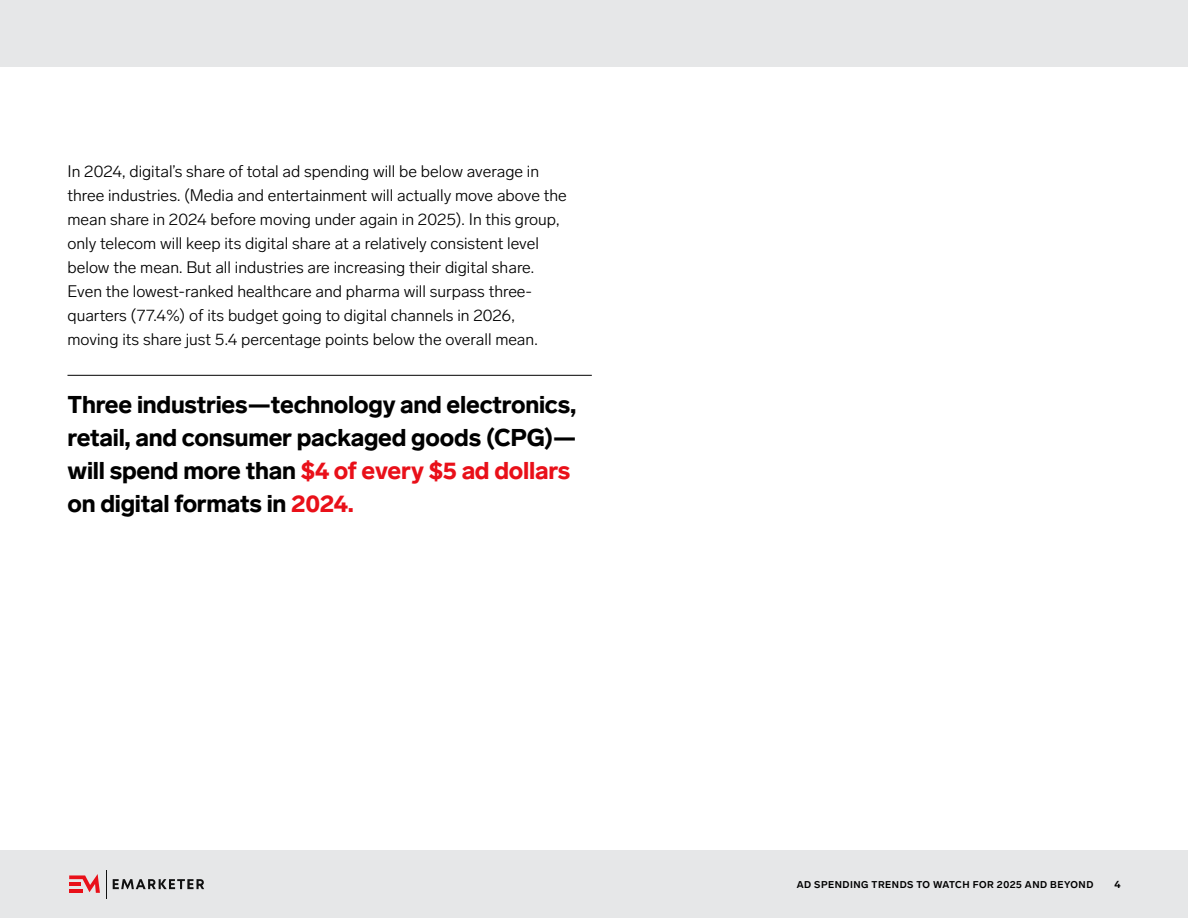
<style>
.page{position:relative;width:1188px;height:918px;background:#fff}
.page>*{position:absolute;margin:0;border:0;box-sizing:border-box;transform-origin:0 0}
.t1{font:900 24px/33px "Lab Grotesque";letter-spacing:-.01em;color:#000}
.t2{font:300 16.5px/24px "Lab Grotesque";color:#000}
.t3{font:700 10.5px "Lab Grotesque";color:#000}
.t4{font:700 9.75px "Lab Grotesque";letter-spacing:.05em;color:#000}
.s1{color:#e91019}
</style>
<div class="page">
<div style="left:0;top:850px;width:1188px;height:68px;background:#e6e7e8"></div>
<svg style="left:113px;top:879px;width:91px;height:10px"></svg>
<svg style="left:69px;top:874px;width:31px;height:19px"></svg>
<svg style="left:106px;top:870px;width:1px;height:28px"></svg>
<div style="left:0;top:0;width:1188px;height:68px;background:#e6e7e8"></div>
<hr style="left:68px;top:375px;width:524px;height:1px;background:#000">
<p class="t2" style="left:68px;top:160px;width:501px">In 2024, digital’s share of total ad spending will be below average in three industries. (Media and entertainment will actually move above the mean share in 2024 before moving under again in 2025). In this group, only telecom will keep its digital share at a relatively consistent level below the mean. But all industries are increasing their digital share.<br>Even the lowest-ranked healthcare and pharma will surpass three&shy;quarters (77.4%) of its budget going to digital channels in 2026, moving its share just 5.4 percentage points below the overall mean.</p>
<h1 class="t1" style="left:68px;top:388px;width:511px">Three industries—technology and electronics, retail, and consumer packaged goods (CPG)— will spend more than <span class="s1">$4 of every $5 ad dollars </span>on digital formats in <span class="s1">2024.</span></h1>
<p class="t4" style="left:797px;top:879px;width:298px">AD SPENDING TRENDS TO WATCH FOR 2025 AND BEYOND</p>
<p class="t3" style="left:1114px;top:878px;width:8px">4</p>
</div>
